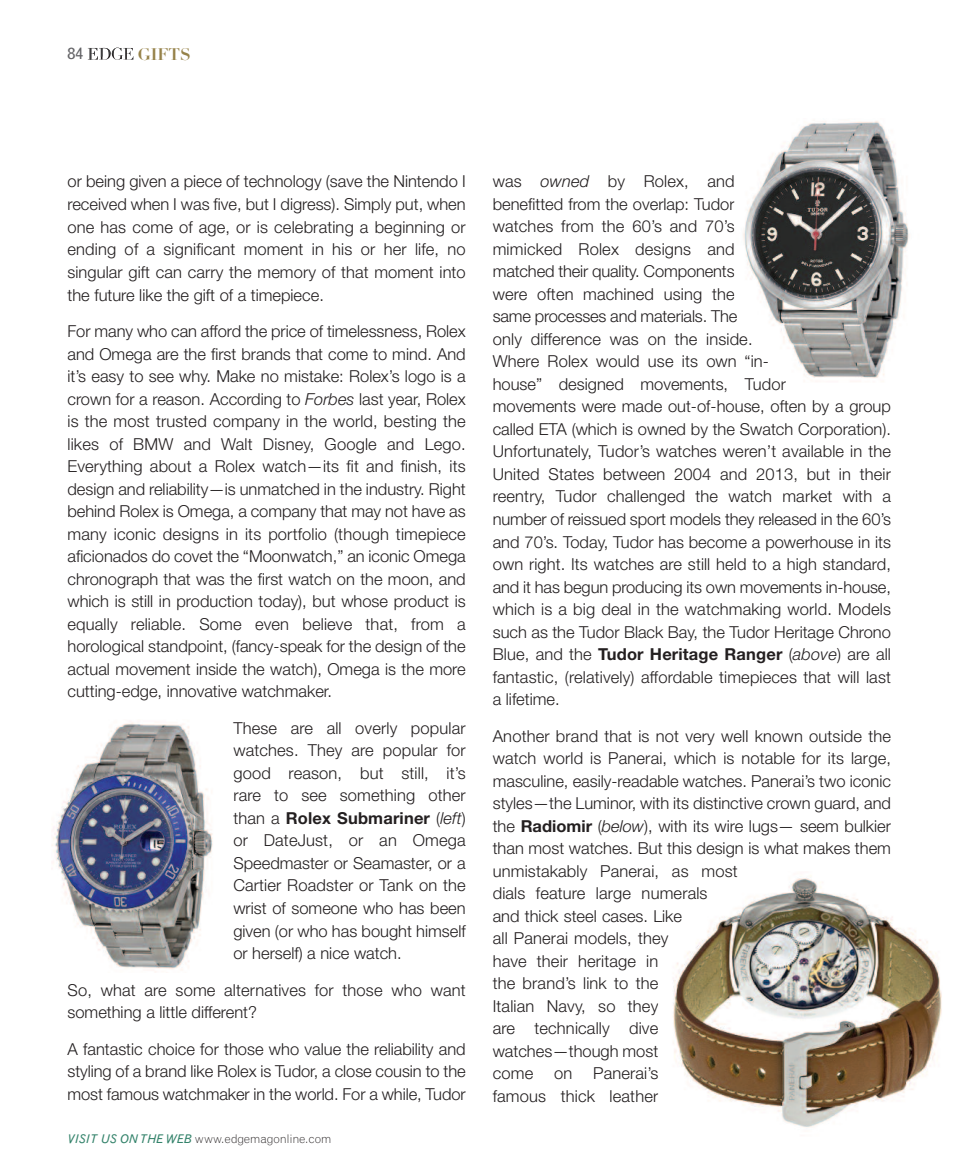
<style>
.page{position:relative;width:972px;height:1175px;background:#fff}
.page>*{position:absolute;margin:0;border:0;box-sizing:border-box;transform-origin:0 0}
.t1{font:300 16.5px/22.5px "Helvetica Neue LT Std";color:#231f20;text-align:justify}
.t2{font:700 16.5px "Didot LH";color:#968249}
.t3{font:16.5px "Grotesque";color:#636366}
.t4{font:300 12px "Grotesque";letter-spacing:-.015em;color:#231f20}
.s1{font-style:italic}
.s2{font-weight:700}
.s3{font-weight:400;font-style:italic;color:#34836b}
</style>
<div class="page">
<svg style="left:88px;top:48px;width:45px;height:12px"></svg>
<img style="left:673px;top:875px;width:269px;height:253px">
<img style="left:52px;top:722px;width:161px;height:250px">
<img style="left:743px;top:121px;width:166px;height:257px">
<p class="t3" style="left:68px;top:48px;width:17px">84</p>
<p class="t2" style="left:138px;top:48px;width:55px">GIFTS</p>
<p class="t1" style="left:67px;top:172px;width:400px">or being given a piece of technology (save the Nintendo I received when I was five, but I digress). Simply put, when one has come of age, or is celebrating a beginning or ending of a significant moment in his or her life, no singular gift can carry the memory of that moment into the future like the gift of a timepiece.</p>
<p class="t1" style="left:67px;top:322px;width:400px">For many who can afford the price of timelessness, Rolex and Omega are the first brands that come to mind. And it’s easy to see why. Make no mistake: Rolex’s logo is a crown for a reason. According to <span class="s1">Forbes</span> last year, Rolex is the most trusted company in the world, besting the likes of BMW and Walt Disney, Google and Lego.<br>Everything about a Rolex watch—its fit and finish, its design and reliability—is unmatched in the industry. Right behind Rolex is Omega, a company that may not have as many iconic designs in its portfolio (though timepiece aficionados do covet the “Moonwatch,” an iconic Omega chronograph that was the first watch on the moon, and which is still in production today), but whose product is equally reliable. Some even believe that, from a horological standpoint, (fancy-speak for the design of the actual movement inside the watch), Omega is the more cutting-edge, innovative watchmaker.</p>
<p class="t1" style="left:233px;top:718px;width:234px">These are all overly popular watches. They are popular for good reason, but still, it’s rare to see something other than a <span class="s2">Rolex Submariner</span> (<span class="s1">left</span>) or DateJust, or an Omega Speedmaster or Seamaster, or a Cartier Roadster or Tank on the wrist of someone who has been given (or who has bought himself or herself) a nice watch.</p>
<p class="t1" style="left:67px;top:980px;width:400px">So, what are some alternatives for those who want something a little different?</p>
<p class="t1" style="left:67px;top:1039px;width:400px">A fantastic choice for those who value the reliability and styling of a brand like Rolex is Tudor, a close cousin to the most famous watchmaker in the world. For a while, Tudor</p>
<p class="t4" style="left:68px;top:1134px;width:266px"><span class="s3">VISIT US ONTHE WEB</span> www.edgemagonline.com</p>
<p class="t1" style="left:493px;top:172px;width:400px;text-align:left">was <span class="s1">owned</span> by Rolex, and<br>benefitted from the overlap: Tudor<br>watches from the 60’s and 70’s<br>mimicked Rolex designs and<br>matched their quality. Components<br>were often machined using the<br>same processes and materials. The<br>only difference was on the inside.<br>Where Rolex would use its own “in-<br>house” designed movements, Tudor<br>movements were made out-of-house, often by a group called ETA (which is owned by the Swatch Corporation).<br>Unfortunately, Tudor’s watches weren’t available in the United States between 2004 and 2013, but in their reentry, Tudor challenged the watch market with a number of reissued sport models they released in the 60’s and 70’s. Today, Tudor has become a powerhouse in its own right. Its watches are still held to a high standard, and it has begun producing its own movements in-house, which is a big deal in the watchmaking world. Models such as the Tudor Black Bay, the Tudor Heritage Chrono Blue, and the <span class="s2">Tudor Heritage Ranger</span> (<span class="s1">above</span>) are all fantastic, (relatively) affordable timepieces that will last a lifetime.</p>
<p class="t1" style="left:493px;top:726px;width:400px;text-align:left">Another brand that is not very well known outside the watch world is Panerai, which is notable for its large, masculine, easily-readable watches. Panerai’s two iconic styles—the Luminor, with its distinctive crown guard, and the <span class="s2">Radiomir</span> (<span class="s1">below</span>), with its wire lugs— seem bulkier than most watches. But this design is what makes them unmistakably Panerai, as most<br>dials feature large numerals<br>and thick steel cases. Like<br>all Panerai models, they<br>have their heritage in<br>the brand’s link to the<br>Italian Navy, so they<br>are technically dive<br>watches—though most<br>come</p>
<p class="t1" style="left:493px;top:1063px;width:167px;text-align:right">Panerai’s<br>famous thick leather</p>
<p class="t1" style="left:554px;top:1063px;width:20px">on</p>
</div>
